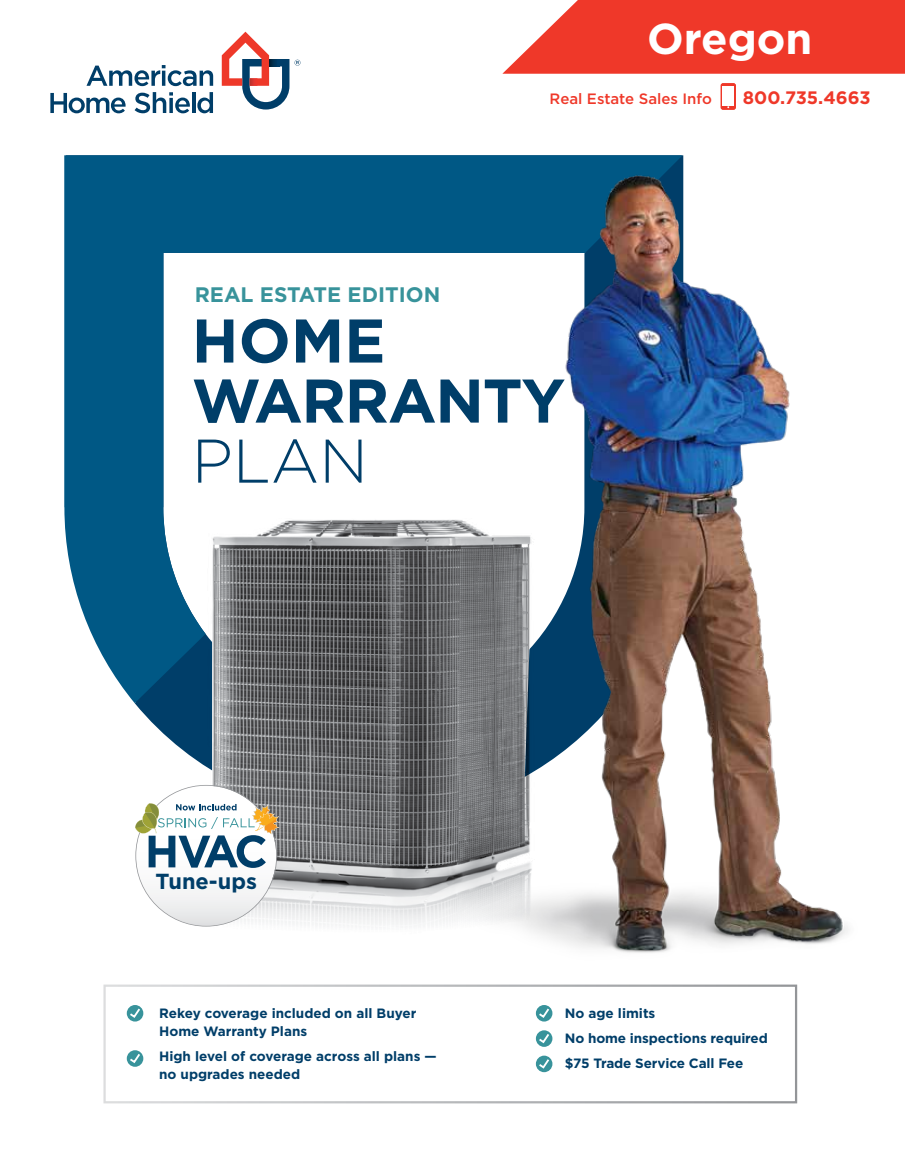
<style>
.page{position:relative;width:905px;height:1175px;background:#fff}
.page>*{position:absolute;margin:0;border:0;box-sizing:border-box;transform-origin:0 0}
.t1{font:700 61.5px/60px "Gotham";letter-spacing:-.02em;color:#003e69}
.t2{font:300 61.5px "Gotham";color:#003e69}
.t3{font:700 43.2px "Gotham";color:#fff}
.t4{font:700 21.75px "Gotham";color:#003e69}
.t5{font:700 21px "Gotham";color:#38939b}
.t6{font:700 18px "Gotham";color:#ef3829}
.t7{font:500 15px "Gotham";color:#ef3829}
.t8{font:700 13.5px/18px "Gotham";color:#003e69}
</style>
<div class="page">
<svg style="left:502px;top:0;width:402px;height:74px;background:#f04b3e"></svg>
<svg style="left:64px;top:155px;width:391px;height:548px"></svg>
<svg style="left:86px;top:65px;width:127px;height:21px"></svg>
<svg style="left:50px;top:93px;width:76px;height:20px"></svg>
<svg style="left:135px;top:92px;width:55px;height:21px"></svg>
<hr style="left:192px;top:92px;width:4px;height:21px;background:#003e69">
<svg style="left:197px;top:92px;width:16px;height:21px"></svg>
<svg style="left:222px;top:32px;width:78px;height:78px"></svg>
<img style="left:208px;top:518px;width:247px;height:409px">
<div style="left:103px;top:984px;width:694px;height:119px;border:2px solid #fff"></div>
<div style="left:127px;top:1005px;width:16px;height:16px;background:#38939b;border-radius:50%"></div>
<svg style="left:128px;top:1006px;width:14px;height:13px"></svg>
<div style="left:536px;top:1005px;width:16px;height:16px;background:#38939b;border-radius:50%"></div>
<svg style="left:537px;top:1006px;width:14px;height:13px"></svg>
<div style="left:536px;top:1030px;width:16px;height:16px;background:#38939b;border-radius:50%"></div>
<svg style="left:537px;top:1031px;width:14px;height:13px"></svg>
<div style="left:127px;top:1050px;width:16px;height:16px;background:#38939b;border-radius:50%"></div>
<svg style="left:128px;top:1051px;width:14px;height:13px"></svg>
<svg style="left:536px;top:1055px;width:16px;height:17px"></svg>
<svg style="left:537px;top:1057px;width:14px;height:12px"></svg>
<svg style="left:135px;top:785px;width:145px;height:141px"></svg>
<div style="left:720px;top:83px;width:15px;height:27px;border:1px solid #ef3829;border-radius:2px"></div>
<svg style="left:721px;top:83px;width:14px;height:26px"></svg>
<div style="left:722px;top:86px;width:12px;height:19px;background:#fff"></div>
<img style="left:455px;top:155px;width:394px;height:848px">
<h2 class="t3" style="left:647px;top:10px;width:167px">Oregon</h2>
<h3 class="t5" style="left:195px;top:280px;width:247px">REAL ESTATE EDITION</h3>
<p class="t7" style="left:549px;top:89px;width:164px">Real Estate Sales Info</p>
<h3 class="t6" style="left:743px;top:85px;width:129px">800.735.4663</h3>
<h1 class="t1" style="left:192px;top:310px;width:375px">HOME<br>WARRANTY</h1>
<h1 class="t2" style="left:192px;top:422px;width:178px">PLAN</h1>
<h3 class="t4" style="left:155px;top:866px;width:103px">Tune-ups</h3>
<p class="t8" style="left:159px;top:1004px;width:259px">Rekey coverage included on all Buyer<br>Home Warranty Plans</p>
<p class="t8" style="left:159px;top:1047px;width:279px">High level of coverage across all plans — no upgrades needed</p>
<p class="t8" style="left:564px;top:1000px;width:204px;line-height:25px">No age limits<br>No home inspections required $75 Trade Service Call Fee</p>
</div>
